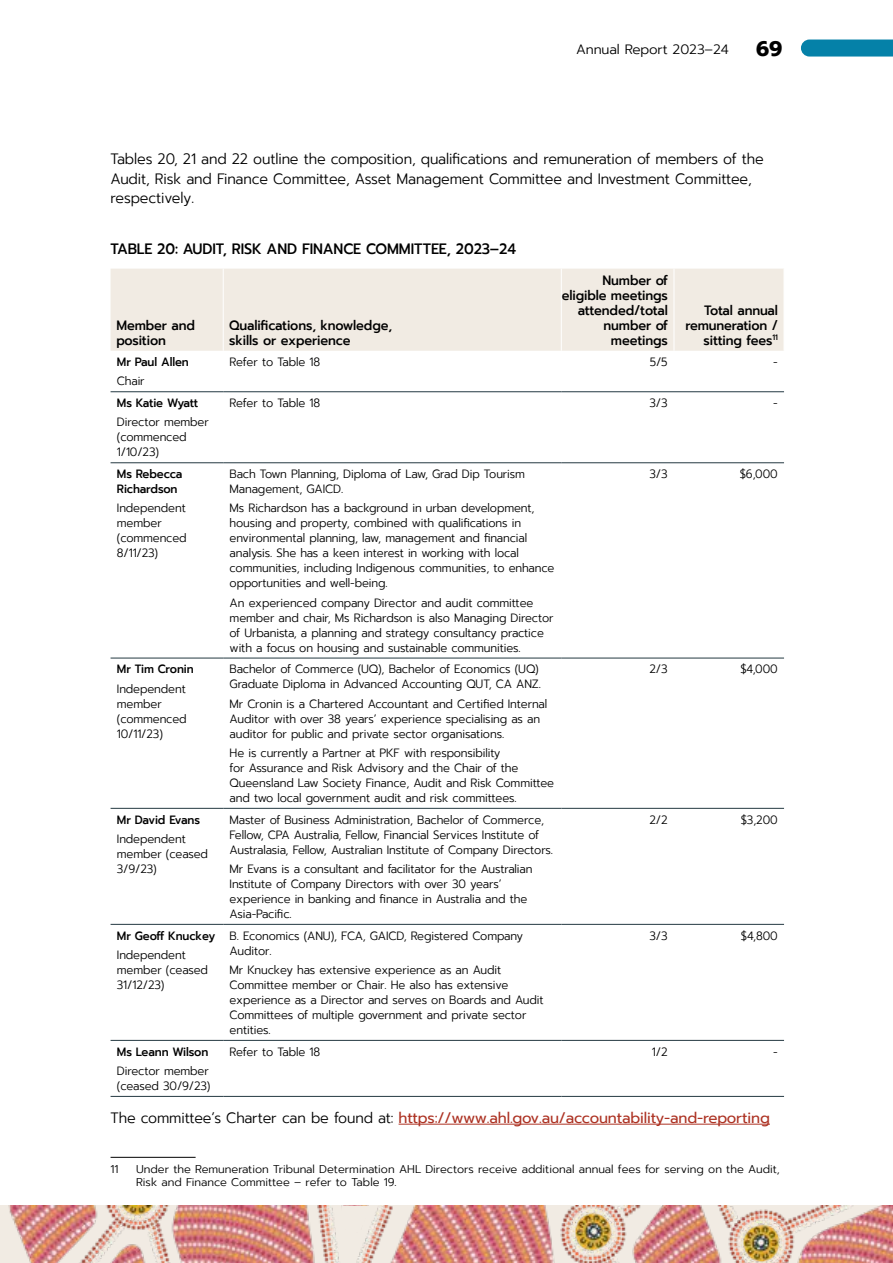
<style>
.page{position:relative;width:893px;height:1263px;background:#fff}
.page>*{position:absolute;margin:0;border:0;box-sizing:border-box;transform-origin:0 0}
.t1{font:700 21px "Prompt";color:#000}
.Body{font:300 15px/19.5px "Prompt";letter-spacing:-.01em;color:#000;scale:.95 1}
.Body-2{font:15px "Prompt";letter-spacing:-.01em;color:#ad3324}
.Figure_table_name{font:500 15px "Prompt";letter-spacing:-.01em;color:#000;scale:.95 1}
.Table_heading{font:500 13.5px/15px "Prompt";letter-spacing:-.01em;color:#000;scale:.95 1}
.t2{font:300 13.5px "Prompt";letter-spacing:-.005em;color:#000}
.Table_body{font:300 12px/15px "Prompt";letter-spacing:-.01em;color:#000;scale:.95 1}
.Table_body-2{font:500 12px/15px "Prompt";letter-spacing:-.01em;color:#000;scale:.95 1}
.Table_body-3{font:500 12px "Prompt";letter-spacing:-.035em;color:#000;scale:.95 1}
.t3{font:300 11.25px/13.5px "Prompt";color:#000}
.s1{font-weight:300;color:#000}
</style>
<div class="page">
<img style="left:0;top:1205px;width:893px;height:58px">
<svg style="left:340px;top:1205px;width:32px;height:29px"></svg>
<hr style="left:399px;top:1124px;width:371px;height:1px;background:#ad3324">
<div style="left:111px;top:269px;width:673px;height:82px;background:#f1ebe3"></div>
<hr style="left:223px;top:269px;width:1px;height:82px;background:#fff">
<hr style="left:561px;top:269px;width:1px;height:82px;background:#fff">
<hr style="left:674px;top:269px;width:1px;height:82px;background:#fff">
<hr style="left:111px;top:391px;width:112px;height:1px;background:#243942">
<hr style="left:223px;top:391px;width:338px;height:1px;background:#243942">
<hr style="left:561px;top:391px;width:113px;height:1px;background:#243942">
<hr style="left:674px;top:391px;width:110px;height:1px;background:#243942">
<hr style="left:111px;top:462px;width:112px;height:1px;background:#243942">
<hr style="left:223px;top:462px;width:338px;height:1px;background:#243942">
<hr style="left:561px;top:462px;width:113px;height:1px;background:#243942">
<hr style="left:674px;top:462px;width:110px;height:1px;background:#243942">
<hr style="left:111px;top:658px;width:112px;height:1px;background:#243942">
<hr style="left:223px;top:658px;width:338px;height:1px;background:#243942">
<hr style="left:561px;top:658px;width:113px;height:1px;background:#243942">
<hr style="left:674px;top:658px;width:110px;height:1px;background:#243942">
<hr style="left:111px;top:808px;width:112px;height:1px;background:#243942">
<hr style="left:223px;top:808px;width:338px;height:1px;background:#243942">
<hr style="left:561px;top:808px;width:113px;height:1px;background:#243942">
<hr style="left:674px;top:808px;width:110px;height:1px;background:#243942">
<hr style="left:111px;top:924px;width:112px;height:1px;background:#243942">
<hr style="left:223px;top:924px;width:338px;height:1px;background:#243942">
<hr style="left:561px;top:924px;width:113px;height:1px;background:#243942">
<hr style="left:674px;top:924px;width:110px;height:1px;background:#243942">
<hr style="left:111px;top:1040px;width:112px;height:1px;background:#243942">
<hr style="left:223px;top:1040px;width:338px;height:1px;background:#243942">
<hr style="left:561px;top:1040px;width:113px;height:1px;background:#243942">
<hr style="left:674px;top:1040px;width:110px;height:1px;background:#243942">
<hr style="left:111px;top:1096px;width:112px;height:1px;background:#243942">
<hr style="left:223px;top:1096px;width:338px;height:1px;background:#243942">
<hr style="left:561px;top:1096px;width:113px;height:1px;background:#243942">
<hr style="left:674px;top:1096px;width:110px;height:1px;background:#243942">
<hr style="left:111px;top:1157px;width:85px;height:1px;background:#000">
<svg style="left:801px;top:40px;width:92px;height:17px"></svg>
<p class="t2" style="left:576px;top:40px;width:154px">Annual Report 2023–24</p>
<h1 class="t1" style="left:756px;top:33px;width:28px">69</h1>
<p class="Body" style="left:111px;top:149px;width:689px">Tables 20, 21 and 22 outline the composition, qualifications and remuneration of members of the<br>Audit, Risk and Finance Committee, Asset Management Committee and Investment Committee, respectively.</p>
<p class="Figure_table_name" style="left:111px;top:238px;width:428px">TABLE 20: AUDIT, RISK AND FINANCE COMMITTEE, 2023–24</p>
<p class="Table_heading" style="left:117px;top:318px;width:84px">Member and position</p>
<p class="Table_heading" style="left:229px;top:318px;width:173px">Qualifications, knowledge, skills or experience</p>
<p class="Table_heading" style="left:562px;top:273px;width:113px;text-align:right">Number of eligible meetings attended/total number of meetings</p>
<p class="Table_heading" style="left:685px;top:303px;width:99px;text-align:right">Total annual remuneration / sitting fees<sup>11</sup></p>
<p class="Table_body-2" style="left:117px;top:355px;width:77px">Mr Paul Allen</p>
<p class="Table_body" style="left:117px;top:374px;width:31px">Chair</p>
<p class="Table_body-3" style="left:117px;top:394px;width:87px">Ms Katie Wyatt</p>
<p class="Table_body" style="left:117px;top:415px;width:98px">Director member (commenced<br>1/10/23)</p>
<p class="Table_body-2" style="left:117px;top:467px;width:70px">Ms Rebecca<br>Richardson</p>
<p class="Table_body" style="left:117px;top:501px;width:75px">Independent member (commenced<br>8/11/23)</p>
<p class="Table_body-2" style="left:117px;top:662px;width:82px">Mr Tim Cronin</p>
<p class="Table_body" style="left:117px;top:681px;width:75px">Independent member (commenced<br>10/11/23)</p>
<p class="Table_body-2" style="left:117px;top:812px;width:89px">Mr David Evans</p>
<p class="Table_body" style="left:117px;top:831px;width:97px">Independent member (ceased<br>3/9/23)</p>
<p class="Table_body-2" style="left:117px;top:928px;width:105px">Mr Geoff Knuckey</p>
<p class="Table_body" style="left:117px;top:947px;width:97px">Independent member (ceased<br>31/12/23)</p>
<p class="Table_body-2" style="left:117px;top:1044px;width:98px">Ms Leann Wilson</p>
<p class="Table_body" style="left:117px;top:1063px;width:100px">Director member (ceased 30/9/23)</p>
<p class="Table_body" style="left:230px;top:354px;width:97px">Refer to Table 18</p>
<p class="Table_body" style="left:650px;top:354px;width:20px">5/5</p>
<p class="Table_body" style="left:773px;top:354px;width:6px">-</p>
<p class="Table_body" style="left:230px;top:395px;width:97px">Refer to Table 18</p>
<p class="Table_body" style="left:650px;top:395px;width:21px">3/3</p>
<p class="Table_body" style="left:773px;top:395px;width:6px">-</p>
<p class="Table_body" style="left:230px;top:466px;width:312px">Bach Town Planning, Diploma of Law, Grad Dip Tourism<br>Management, GAICD.</p>
<p class="Table_body" style="left:230px;top:501px;width:344px">Ms Richardson has a background in urban development, housing and property, combined with qualifications in environmental planning, law, management and financial analysis. She has a keen interest in working with local communities, including Indigenous communities, to enhance opportunities and well-being.</p>
<p class="Table_body" style="left:230px;top:595px;width:343px">An experienced company Director and audit committee member and chair, Ms Richardson is also Managing Director of Urbanista, a planning and strategy consultancy practice with a focus on housing and sustainable communities.</p>
<p class="Table_body" style="left:230px;top:662px;width:329px">Bachelor of Commerce (UQ), Bachelor of Economics (UQ)<br>Graduate Diploma in Advanced Accounting QUT, CA ANZ.</p>
<p class="Table_body" style="left:230px;top:696px;width:336px">Mr Cronin is a Chartered Accountant and Certified Internal<br>Auditor with over 38 years’ experience specialising as an auditor for public and private sector organisations.</p>
<p class="Table_body" style="left:230px;top:745px;width:343px">He is currently a Partner at PKF with responsibility<br>for Assurance and Risk Advisory and the Chair of the Queensland Law Society Finance, Audit and Risk Committee and two local government audit and risk committees.</p>
<p class="Table_body" style="left:230px;top:812px;width:342px">Master of Business Administration, Bachelor of Commerce,<br>Fellow, CPA Australia, Fellow, Financial Services Institute of<br>Australasia, Fellow, Australian Institute of Company Directors.</p>
<p class="Table_body" style="left:230px;top:861px;width:320px">Mr Evans is a consultant and facilitator for the Australian Institute of Company Directors with over 30 years’ experience in banking and finance in Australia and the Asia-Pacific.</p>
<p class="Table_body" style="left:230px;top:928px;width:310px">B. Economics (ANU), FCA, GAICD, Registered Company<br>Auditor.</p>
<p class="Table_body" style="left:230px;top:962px;width:332px">Mr Knuckey has extensive experience as an Audit Committee member or Chair. He also has extensive experience as a Director and serves on Boards and Audit Committees of multiple government and private sector entities.</p>
<p class="Table_body" style="left:650px;top:466px;width:21px">3/3</p>
<p class="Table_body" style="left:740px;top:466px;width:41px">$6,000</p>
<p class="Table_body" style="left:649px;top:662px;width:21px">2/3</p>
<p class="Table_body" style="left:740px;top:662px;width:41px">$4,000</p>
<p class="Table_body" style="left:649px;top:812px;width:21px">2/2</p>
<p class="Table_body" style="left:741px;top:812px;width:40px">$3,200</p>
<p class="Table_body" style="left:650px;top:928px;width:21px">3/3</p>
<p class="Table_body" style="left:741px;top:928px;width:40px">$4,800</p>
<p class="Table_body" style="left:230px;top:1044px;width:97px">Refer to Table 18</p>
<p class="Table_body" style="left:652px;top:1044px;width:18px">1/2</p>
<p class="Table_body" style="left:773px;top:1044px;width:6px">-</p>
<p class="Body-2" style="left:111px;top:1107px;width:661px"><span class="s1">The committee’s Charter can be found at:</span> https://www.ahl.gov.au/accountability-and-reporting</p>
<p class="t3" style="left:111px;top:1162px;width:9px">11</p>
<p class="t3" style="left:136px;top:1162px;width:645px">Under the Remuneration Tribunal Determination AHL Directors receive additional annual fees for serving on the Audit,<br>Risk and Finance Committee – refer to Table 19.</p>
</div>
